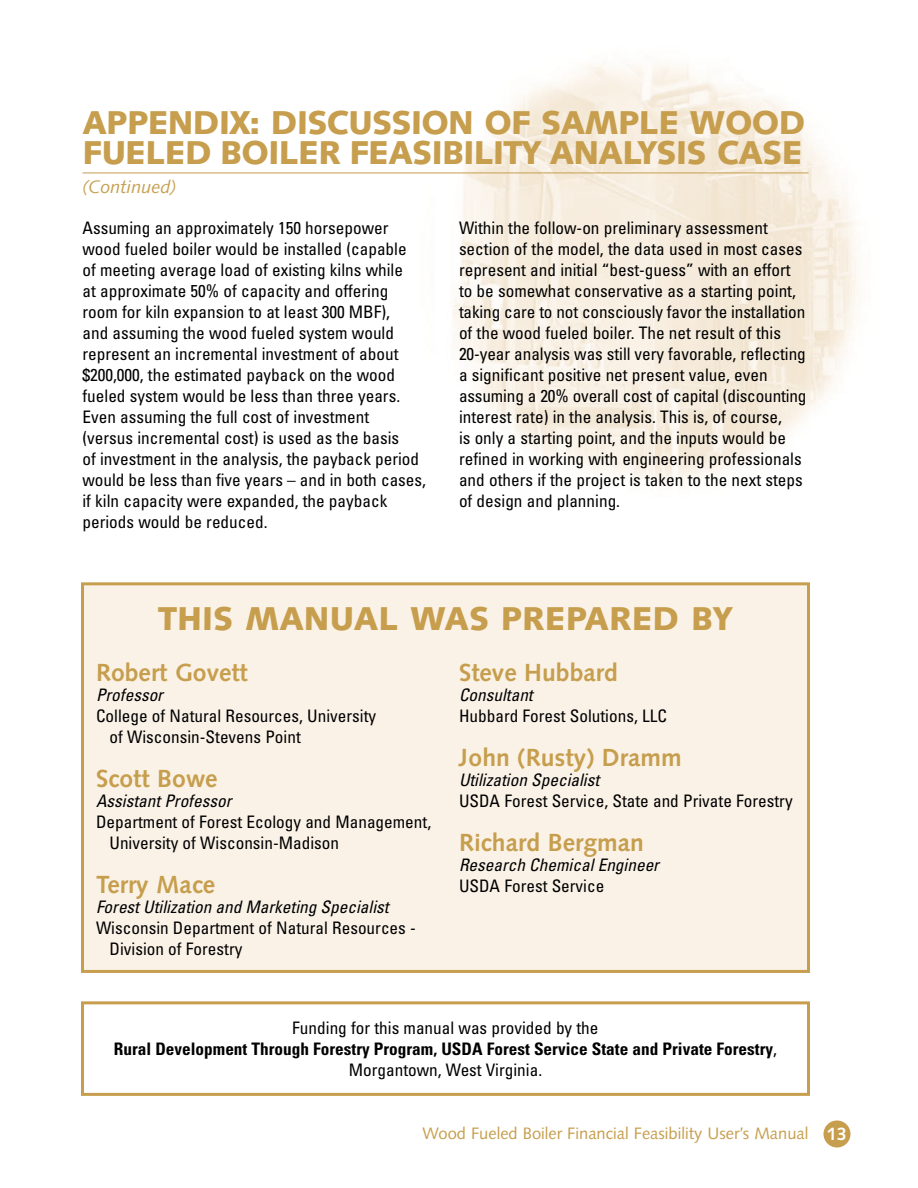
<style>
.page{position:relative;width:918px;height:1188px;background:#fff}
.page>*{position:absolute;margin:0;border:0;box-sizing:border-box;transform-origin:0 0}
.t1{font:900 33px/30px "Syntax";letter-spacing:-.02em;color:#c69e4d}
.t2{font:900 33px "Syntax";color:#c69e4d}
.t3{font:700 24.75px "Syntax";color:#c69e4d}
.t4{font:italic 18px "Syntax";color:#c69e4d}
.t5{font:condensed 17.25px/21px "Univers";color:#000}
.t6{font:700 condensed 17.25px/21px "Univers";color:#000;text-align:center}
.t7{font:italic condensed 17.25px/21px "Univers";color:#000}
.t8{font:16.5px "Syntax";color:#c69e4d}
.s1{font-style:italic}
.s2{font-style:normal}
.s3{font-weight:400}
.s4{font-weight:700;font-size:18px;color:#fff}
</style>
<div class="page">
<img style="left:378px;top:61px;width:479px;height:425px">
<hr style="left:82px;top:173px;width:726px;height:1px;background:#c69e4d">
<div style="left:81px;top:1001px;width:729px;height:95px;border:3px solid #c69e4d"></div>
<div style="left:82px;top:584px;width:726px;height:387px;background:#faf2e7"></div>
<div style="left:81px;top:582px;width:729px;height:391px;border:3px solid #c69e4d"></div>
<div style="left:824px;top:1120px;width:26px;height:28px;background:#c69e4d;border-radius:50%"></div>
<h1 class="t1" style="left:82px;top:111px;width:725px">APPENDIX: DISCUSSION OF SAMPLE WOOD<br>FUELED BOILER FEASIBILITY ANALYSIS CASE</h1>
<p class="t4" style="left:82px;top:179px;width:95px">(Continued)</p>
<p class="t5" style="left:82px;top:218px;width:345px">Assuming an approximately 150 horsepower wood fueled boiler would be installed (capable<br>of meeting average load of existing kilns while<br>at approximate 50% of capacity and offering room for kiln expansion to at least 300 MBF),<br>and assuming the wood fueled system would represent an incremental investment of about $200,000, the estimated payback on the wood fueled system would be less than three years.<br>Even assuming the full cost of investment<br>(versus incremental cost) is used as the basis<br>of investment in the analysis, the payback period would be less than five years – and in both cases, if kiln capacity were expanded, the payback periods would be reduced.</p>
<p class="t5" style="left:459px;top:218px;width:349px">Within the follow-on preliminary assessment section of the model, the data used in most cases represent and initial “best-guess” with an effort to be somewhat conservative as a starting point, taking care to not consciously favor the installation of the wood fueled boiler. The net result of this 20-year analysis was still very favorable, reflecting a significant positive net present value, even assuming a 20% overall cost of capital (discounting interest rate) in the analysis. This is, of course,<br>is only a starting point, and the inputs would be refined in working with engineering professionals and others if the project is taken to the next steps of design and planning.</p>
<p class="t2" style="left:158px;top:606px;width:576px">THIS MANUAL WAS PREPARED BY</p>
<p class="t3" style="left:96px;top:662px;width:153px">Robert Govett</p>
<p class="t5" style="left:109px;top:707px;width:268px;text-indent:-13px">College of Natural Resources, University of Wisconsin-Stevens Point</p>
<p class="t3" style="left:96px;top:768px;width:123px">Scott Bowe</p>
<p class="t7" style="left:96px;top:792px;width:137px">Assistant Professor</p>
<p class="t5" style="left:96px;top:813px;width:337px">Department of Forest Ecology and Management,</p>
<p class="t5" style="left:109px;top:834px;width:231px">University of Wisconsin-Madison</p>
<p class="t3" style="left:96px;top:874px;width:121px">Terry Mace</p>
<p class="t7" style="left:96px;top:898px;width:294px">Forest Utilization and Marketing Specialist</p>
<p class="t5" style="left:96px;top:919px;width:321px">Wisconsin Department of Natural Resources -</p>
<p class="t5" style="left:109px;top:940px;width:134px">Division of Forestry</p>
<p class="t3" style="left:459px;top:662px;width:160px">Steve Hubbard</p>
<p class="t5" style="left:459px;top:707px;width:209px">Hubbard Forest Solutions, LLC</p>
<p class="t3" style="left:459px;top:747px;width:224px">John (Rusty) Dramm</p>
<p class="t5" style="left:459px;top:771px;width:335px"><span class="s1">Utilization Specialist<br></span>USDA Forest Service, State and Private Forestry</p>
<p class="t3" style="left:459px;top:832px;width:186px">Richard Bergman</p>
<p class="t7" style="left:459px;top:856px;width:202px">Research Chemical Engineer<br><span class="s2">USDA Forest Service</span></p>
<p class="t7" style="left:96px;top:686px;width:69px">Professor</p>
<p class="t7" style="left:459px;top:686px;width:75px">Consultant</p>
<h2 class="t6" style="left:114px;top:1019px;width:665px"><span class="s3">Funding for this manual was provided by the<br></span>Rural Development Through Forestry Program, USDA Forest Service State and Private Forestry<span class="s3">,<br>Morgantown, West Virginia.</span></h2>
<p class="t8" style="left:423px;top:1127px;width:426px">Wood Fueled Boiler Financial Feasibility User’s Manual <span class="s4">13</span></p>
</div>
